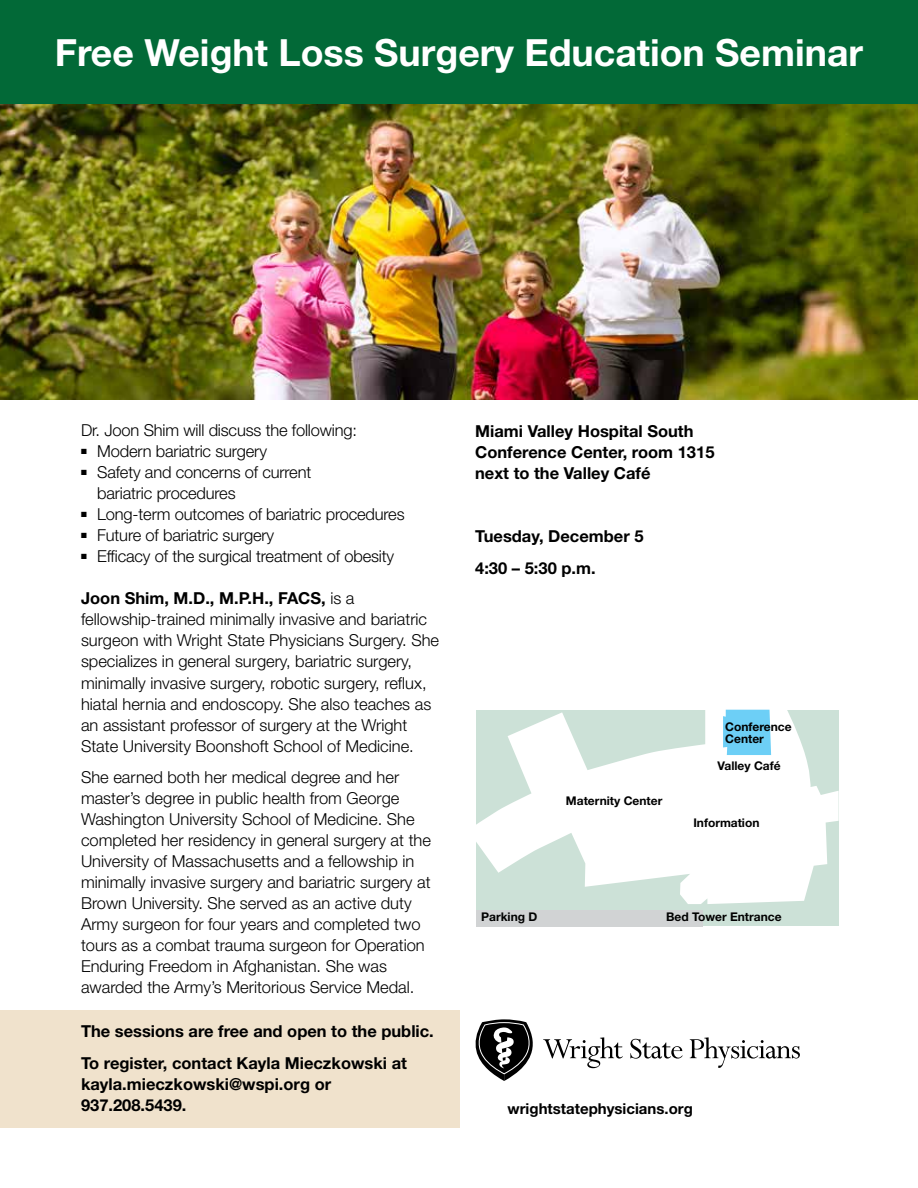
<style>
.page{position:relative;width:918px;height:1188px;background:#fff}
.page>*{position:absolute;margin:0;border:0;box-sizing:border-box;transform-origin:0 0}
.t1{font:700 37.5px "Helvetica Neue LT Std";color:#fff}
.t2{font:300 16.5px/21px "Helvetica Neue LT Std";color:#000}
.t3{font:700 16.5px/21px "Helvetica Neue LT Std";color:#000}
.t4{font:700 15px "Helvetica Neue LT Std";color:#000}
.t5{font:700 12px/12px "Helvetica Neue LT Std";color:#000}
.s1{font-weight:700}
</style>
<div class="page">
<div style="left:0;top:1010px;width:459px;height:118px;background:#f0e2cc"></div>
<img style="left:0;top:104px;width:918px;height:295px">
<div style="left:0;top:0;width:918px;height:104px;background:#026937"></div>
<svg style="left:476px;top:1019px;width:147px;height:62px"></svg>
<svg style="left:630px;top:1039px;width:52px;height:20px"></svg>
<svg style="left:690px;top:1037px;width:110px;height:31px"></svg>
<div style="left:476px;top:710px;width:363px;height:216px;background:#cce1d7"></div>
<div style="left:476px;top:910px;width:227px;height:16px;background:#d1d3d4"></div>
<svg style="left:476px;top:709px;width:363px;height:195px;fill:#fff"></svg>
<div style="left:723px;top:710px;width:48px;height:45px;background:#6dcff6"></div>
<h1 class="t1" style="left:55px;top:29px;width:810px">Free Weight Loss Surgery Education Seminar</h1>
<p class="t2" style="left:81px;top:420px;width:278px">Dr. Joon Shim will discuss the following:</p>
<p class="t2" style="left:81px;top:441px;width:188px">■ Modern bariatric surgery</p>
<p class="t2" style="left:97px;top:462px;width:216px;text-indent:-16px">■ Safety and concerns of current bariatric procedures</p>
<p class="t2" style="left:81px;top:504px;width:325px">■ Long-term outcomes of bariatric procedures</p>
<p class="t2" style="left:81px;top:525px;width:195px">■ Future of bariatric surgery</p>
<p class="t2" style="left:81px;top:546px;width:315px">■ Efficacy of the surgical treatment of obesity</p>
<p class="t2" style="left:81px;top:588px;width:360px"><span class="s1">Joon Shim, M.D., M.P.H., FACS,</span> is a fellowship-trained minimally invasive and bariatric surgeon with Wright State Physicians Surgery. She specializes in general surgery, bariatric surgery, minimally invasive surgery, robotic surgery, reflux, hiatal hernia and endoscopy. She also teaches as an assistant professor of surgery at the Wright State University Boonshoft School of Medicine.</p>
<p class="t2" style="left:81px;top:767px;width:351px">She earned both her medical degree and her master’s degree in public health from George Washington University School of Medicine. She completed her residency in general surgery at the University of Massachusetts and a fellowship in minimally invasive surgery and bariatric surgery at Brown University. She served as an active duty Army surgeon for four years and completed two tours as a combat trauma surgeon for Operation Enduring Freedom in Afghanistan. She was awarded the Army’s Meritorious Service Medal.</p>
<p class="t3" style="left:81px;top:1015px;width:354px;line-height:31.8px">The sessions are free and open to the public.<br>To register, contact Kayla Mieczkowski at</p>
<p class="t3" style="left:81px;top:1073px;width:252px">kayla.mieczkowski@wspi.org or<br>937.208.5439.</p>
<p class="t3" style="left:475px;top:420px;width:241px">Miami Valley Hospital South<br>Conference Center, room 1315 next to the Valley Café</p>
<p class="t3" style="left:475px;top:520px;width:170px;line-height:31.8px">Tuesday, December 5<br>4:30 – 5:30 p.m.</p>
<p class="t5" style="left:566px;top:794px;width:98px">Maternity Center</p>
<p class="t5" style="left:725px;top:720px;width:68px">Conference<br>Center</p>
<p class="t5" style="left:718px;top:759px;width:65px">Valley Café</p>
<p class="t5" style="left:693px;top:816px;width:68px">Information</p>
<p class="t5" style="left:481px;top:910px;width:58px">Parking D</p>
<p class="t5" style="left:666px;top:910px;width:117px">Bed Tower Entrance</p>
<p class="t4" style="left:508px;top:1099px;width:187px">wrightstatephysicians.org</p>
</div>
